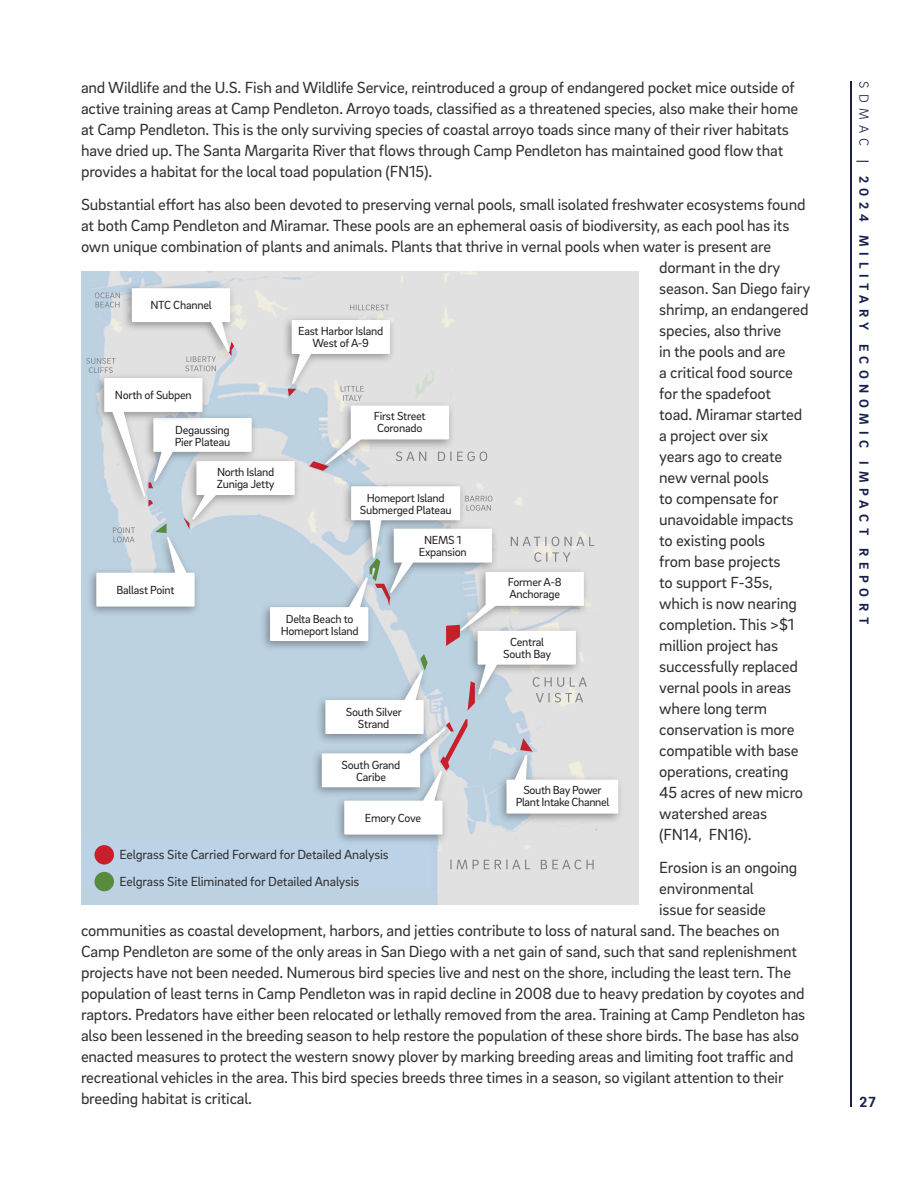
<style>
.page{position:relative;width:918px;height:1188px;background:#fff}
.page>*{position:absolute;margin:0;border:0;box-sizing:border-box;transform-origin:0 0}
.Body{font:16.5px/21px "Brix Sans";letter-spacing:-.01em;color:#312f30}
.t1{font:700 15px "Brix Sans";color:#16204a}
.Body-2{font:13.5px "Brix Sans";letter-spacing:-.01em;color:#312f30}
.t2{font:700 13.5px "Brix Sans";letter-spacing:.415em;color:#16204a}
.t3{font:12px/12px "Brix Sans";letter-spacing:-.02em;color:#231f20;text-align:center}
.s1{font-weight:300}
</style>
<div class="page">
<img style="left:81px;top:272px;width:558px;height:633px">
<svg style="left:450px;top:860px;width:144px;height:9px"></svg>
<div style="left:94px;top:845px;width:20px;height:20px;background:#c8202b;border-radius:50%"></div>
<div style="left:94px;top:872px;width:20px;height:19px;background:#598b3e;border-radius:50%"></div>
<div style="left:334px;top:766px;width:115px;height:79px;background:#231f20;opacity:.41"></div>
<div style="left:496px;top:750px;width:129px;height:74px;background:#231f20;opacity:.41"></div>
<div style="left:121px;top:282px;width:116px;height:80px;background:#231f20;opacity:.41"></div>
<svg style="left:86px;top:288px;width:532px;height:547px"></svg>
<hr style="left:850px;top:81px;width:2px;height:1026px;background:#16204a">
<p class="Body" style="left:81px;top:76px;width:719px">and Wildlife and the U.S. Fish and Wildlife Service, reintroduced a group of endangered pocket mice outside of active training areas at Camp Pendleton. Arroyo toads, classified as a threatened species, also make their home at Camp Pendleton. This is the only surviving species of coastal arroyo toads since many of their river habitats have dried up. The Santa Margarita River that flows through Camp Pendleton has maintained good flow that provides a habitat for the local toad population (FN15).</p>
<p class="Body" style="left:81px;top:193px;width:726px">Substantial effort has also been devoted to preserving vernal pools, small isolated freshwater ecosystems found</p>
<p class="Body" style="left:81px;top:214px;width:710px">at both Camp Pendleton and Miramar. These pools are an ephemeral oasis of biodiversity, as each pool has its</p>
<p class="Body" style="left:81px;top:235px;width:692px">own unique combination of plants and animals. Plants that thrive in vernal pools when water is present are</p>
<p class="Body" style="left:659px;top:256px;width:123px">dormant in the dry</p>
<p class="Body" style="left:659px;top:277px;width:153px">season. San Diego fairy</p>
<p class="Body" style="left:659px;top:298px;width:151px">shrimp, an endangered</p>
<p class="Body" style="left:659px;top:319px;width:124px">species, also thrive</p>
<p class="Body" style="left:659px;top:340px;width:128px">in the pools and are</p>
<p class="Body" style="left:659px;top:361px;width:135px">a critical food source</p>
<p class="Body" style="left:659px;top:382px;width:113px">for the spadefoot</p>
<p class="Body" style="left:659px;top:403px;width:145px">toad. Miramar started</p>
<p class="Body" style="left:659px;top:424px;width:111px">a project over six</p>
<p class="Body" style="left:659px;top:445px;width:125px">years ago to create</p>
<p class="Body" style="left:659px;top:466px;width:111px">new vernal pools</p>
<p class="Body" style="left:659px;top:487px;width:121px">to compensate for</p>
<p class="Body" style="left:659px;top:508px;width:136px">unavoidable impacts</p>
<p class="Body" style="left:659px;top:529px;width:108px">to existing pools</p>
<p class="Body" style="left:659px;top:550px;width:123px">from base projects</p>
<p class="Body" style="left:659px;top:571px;width:115px">to support F-35s,</p>
<p class="Body" style="left:659px;top:592px;width:139px">which is now nearing</p>
<p class="Body" style="left:659px;top:613px;width:137px">completion. This &gt;$1</p>
<p class="Body" style="left:659px;top:634px;width:120px">million project has</p>
<p class="Body" style="left:659px;top:655px;width:140px">successfully replaced</p>
<p class="Body" style="left:659px;top:676px;width:134px">vernal pools in areas</p>
<p class="Body" style="left:659px;top:697px;width:109px">where long term</p>
<p class="Body" style="left:659px;top:718px;width:137px">conservation is more</p>
<p class="Body" style="left:659px;top:739px;width:141px">compatible with base</p>
<p class="Body" style="left:659px;top:760px;width:131px">operations, creating</p>
<p class="Body" style="left:659px;top:781px;width:146px">45 acres of new micro</p>
<p class="Body" style="left:659px;top:802px;width:109px">watershed areas</p>
<p class="Body" style="left:659px;top:823px;width:94px">(FN14, FN16).</p>
<p class="Body" style="left:659px;top:856px;width:140px">Erosion is an ongoing</p>
<p class="Body" style="left:659px;top:877px;width:96px">environmental</p>
<p class="Body" style="left:659px;top:898px;width:108px">issue for seaside</p>
<p class="Body" style="left:81px;top:919px;width:700px">communities as coastal development, harbors, and jetties contribute to loss of natural sand. The beaches on</p>
<p class="Body" style="left:81px;top:940px;width:718px">Camp Pendleton are some of the only areas in San Diego with a net gain of sand, such that sand replenishment</p>
<p class="Body" style="left:81px;top:961px;width:712px">projects have not been needed. Numerous bird species live and nest on the shore, including the least tern. The</p>
<p class="Body" style="left:81px;top:982px;width:725px">population of least terns in Camp Pendleton was in rapid decline in 2008 due to heavy predation by coyotes and</p>
<p class="Body" style="left:81px;top:1003px;width:726px">raptors. Predators have either been relocated or lethally removed from the area. Training at Camp Pendleton has</p>
<p class="Body" style="left:81px;top:1024px;width:720px">also been lessened in the breeding season to help restore the population of these shore birds. The base has also</p>
<p class="Body" style="left:81px;top:1045px;width:714px">enacted measures to protect the western snowy plover by marking breeding areas and limiting foot traffic and</p>
<p class="Body" style="left:81px;top:1066px;width:704px">recreational vehicles in the area. This bird species breeds three times in a season, so vigilant attention to their</p>
<p class="Body" style="left:81px;top:1087px;width:173px">breeding habitat is critical.</p>
<p class="t3" style="left:150px;top:299px;width:63px">NTC Channel</p>
<p class="t3" style="left:298px;top:325px;width:87px">East Harbor Island<br>West of A-9</p>
<p class="t3" style="left:115px;top:388px;width:78px">North of Subpen</p>
<p class="t3" style="left:175px;top:423px;width:57px;text-align:left">Degaussing<br>Pier Plateau</p>
<p class="t3" style="left:217px;top:465px;width:59px;text-align:left">North Island<br>Zuniga Jetty</p>
<p class="t3" style="left:374px;top:410px;width:53px;text-align:left">First Street<br>Coronado</p>
<p class="t3" style="left:360px;top:491px;width:93px">Homeport Island<br>Submerged Plateau</p>
<p class="t3" style="left:419px;top:534px;width:50px">NEMS 1<br>Expansion</p>
<p class="t3" style="left:508px;top:576px;width:55px;text-align:left">Former A-8<br>Anchorage</p>
<p class="t3" style="left:503px;top:636px;width:49px">Central<br>South Bay</p>
<p class="t3" style="left:116px;top:583px;width:60px">Ballast Point</p>
<p class="t3" style="left:281px;top:612px;width:79px">Delta Beach to<br>Homeport Island</p>
<p class="t3" style="left:346px;top:705px;width:58px">South Silver<br>Strand</p>
<p class="t3" style="left:342px;top:759px;width:60px">South Grand<br>Caribe</p>
<p class="t3" style="left:365px;top:812px;width:58px">Emory Cove</p>
<p class="t3" style="left:516px;top:784px;width:95px">South Bay Power<br>Plant Intake Channel</p>
<p class="Body-2" style="left:120px;top:846px;width:271px">Eelgrass Site Carried Forward for Detailed Analysis</p>
<p class="Body-2" style="left:120px;top:873px;width:241px">Eelgrass Site Eliminated for Detailed Analysis</p>
<p class="t2" style="left:873px;top:81px;width:544px;rotate:90deg"><span class="s1">SDMAC</span> | 2024 MILITARY ECONOMIC IMPACT REPORT</p>
<p class="t1" style="left:860px;top:1092px;width:18px">27</p>
</div>
